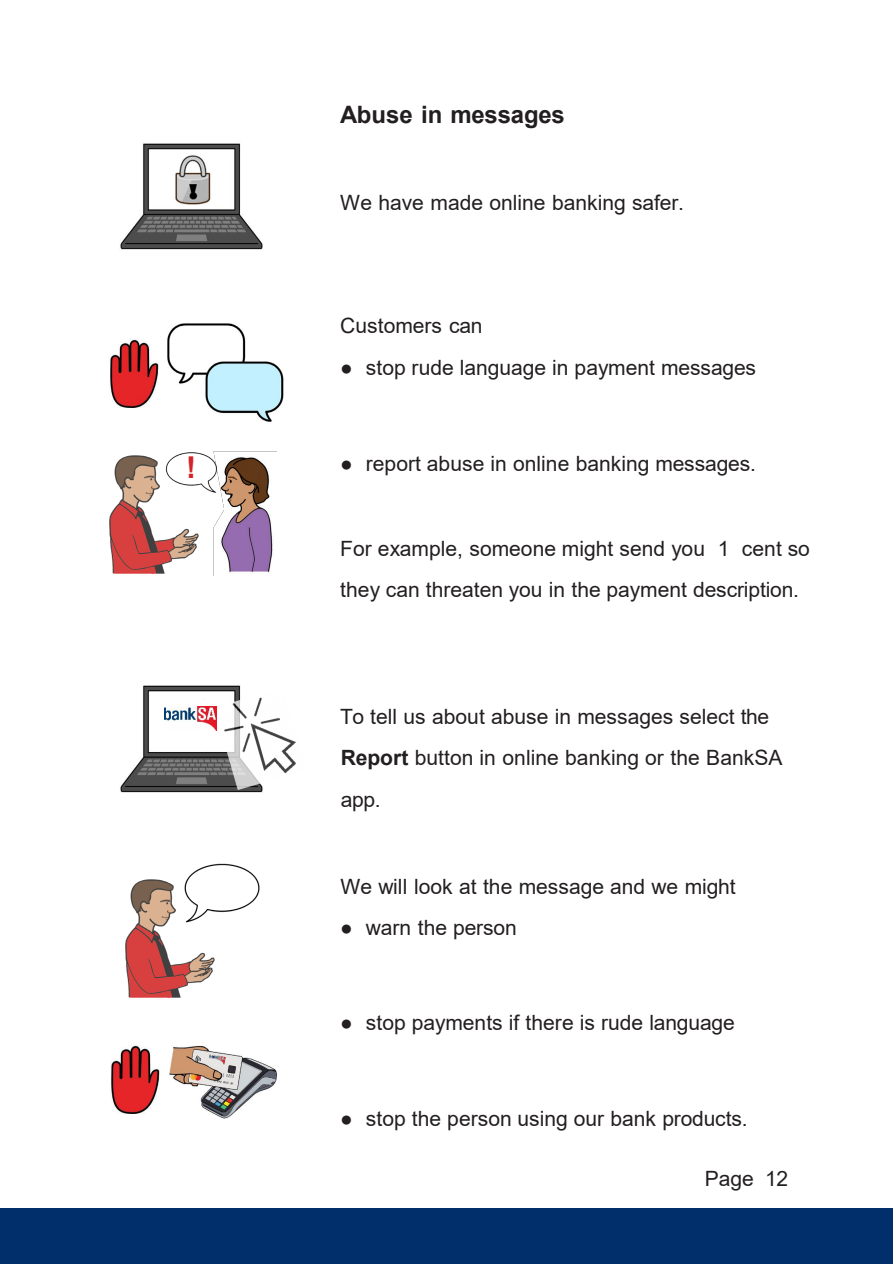
<style>
.page{position:relative;width:893px;height:1264px;background:#fff}
.page>*{position:absolute;margin:0;border:0;box-sizing:border-box;transform-origin:0 0}
.t1{font:700 30px "Arial";color:#d2232a}
.t2{font:700 24px "Arial";letter-spacing:-.005em;color:#231f20}
.t3{font:21px/41.7px "Arial";color:#231f20}
.s1{font-weight:700}
</style>
<div class="page">
<div style="left:0;top:1208px;width:892px;height:55px;background:#002f6c"></div>
<img style="left:120px;top:143px;width:143px;height:107px">
<img style="left:172px;top:153px;width:41px;height:55px">
<img style="left:167px;top:323px;width:117px;height:98px">
<img style="left:110px;top:338px;width:49px;height:69px">
<img style="left:213px;top:451px;width:63px;height:124px">
<img style="left:109px;top:455px;width:90px;height:118px">
<img style="left:165px;top:451px;width:53px;height:44px">
<img style="left:120px;top:685px;width:143px;height:108px">
<img style="left:214px;top:687px;width:82px;height:102px">
<img style="left:164px;top:706px;width:53px;height:24px">
<img style="left:125px;top:879px;width:90px;height:117px">
<img style="left:184px;top:863px;width:76px;height:63px">
<img style="left:169px;top:1045px;width:108px;height:73px">
<img style="left:111px;top:1044px;width:48px;height:69px">
<img style="left:208px;top:1053px;width:18px;height:11px">
<h1 class="t1" style="left:186px;top:446px;width:12px">!</h1>
<h3 class="t2" style="left:340px;top:98px;width:226px">Abuse in messages</h3>
<p class="t3" style="left:340px;top:182px;width:345px">We have made online banking safer.</p>
<p class="t3" style="left:340px;top:305px;width:144px">Customers can</p>
<p class="t3" style="left:340px;top:347px;width:417px">● stop rude language in payment messages</p>
<p class="t3" style="left:340px;top:443px;width:417px">● report abuse in online banking messages.</p>
<p class="t3" style="left:340px;top:527px;width:471px">For example, someone might send you 1 cent so they can threaten you in the payment description.</p>
<p class="t3" style="left:340px;top:695px;width:443px">To tell us about abuse in messages select the<br><span class="s1">Report</span> button in online banking or the BankSA app.</p>
<p class="t3" style="left:340px;top:865px;width:397px">We will look at the message and we might</p>
<p class="t3" style="left:340px;top:906px;width:178px">● warn the person</p>
<p class="t3" style="left:340px;top:1001px;width:396px">● stop payments if there is rude language</p>
<p class="t3" style="left:340px;top:1097px;width:409px">● stop the person using our bank products.</p>
<p class="t3" style="left:704px;top:1157px;width:85px">Page 12</p>
</div>
